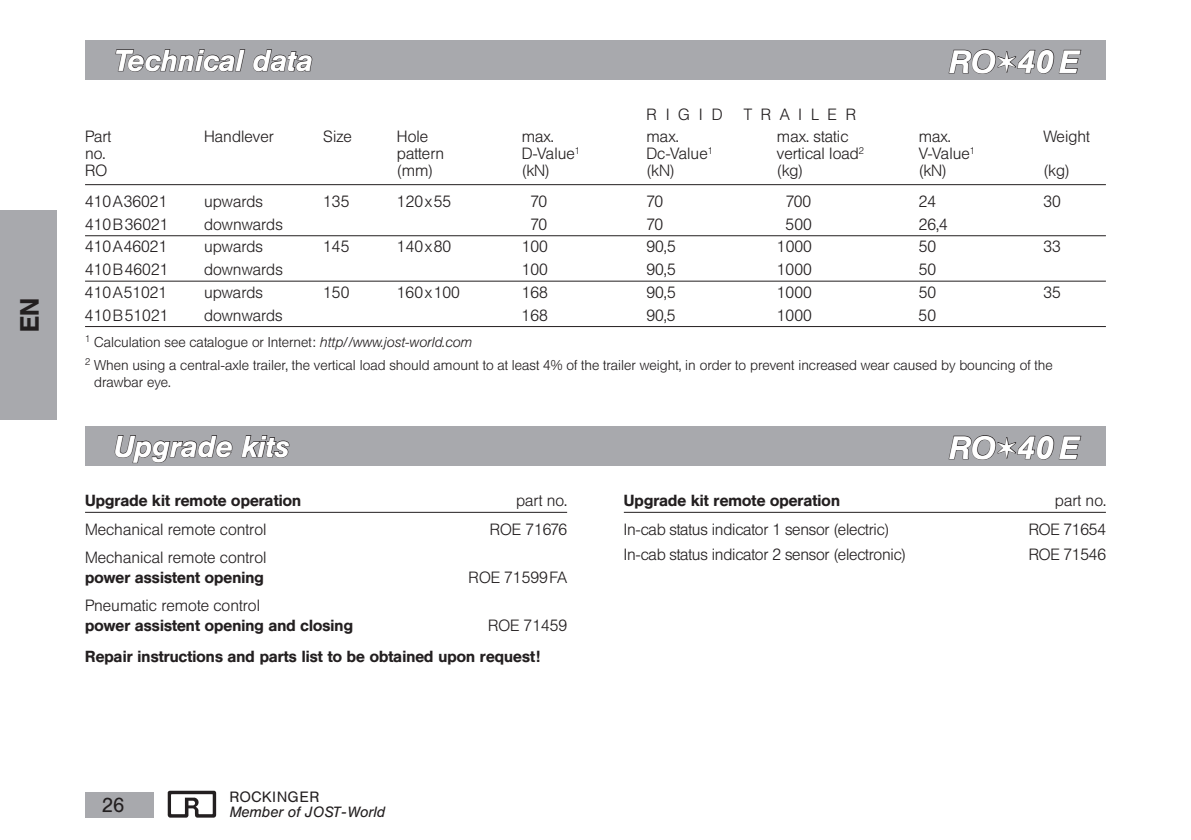
<style>
.page{position:relative;width:1191px;height:840px;background:#fff}
.page>*{position:absolute;margin:0;border:0;box-sizing:border-box;transform-origin:0 0}
.t1{font:italic 500 32px "HE10";letter-spacing:.025em;color:#fff}
.t2{font:italic 500 29.8px "HE10";letter-spacing:.025em;color:#fff}
.t3{font:500 26.4px "HE10";color:#231f20}
.t4{font:20px "HE10";color:#231f20}
.t5{font:300 16px/19.8px "HE10";letter-spacing:.015em;color:#231f20}
.t6{font:500 16px/19.8px "HE10";letter-spacing:.015em;color:#231f20}
.t7{font:300 16px "HE10";letter-spacing:.55em;color:#231f20}
.t8{font:italic 14.8px "HE10";letter-spacing:.015em;color:#231f20}
.t9{font:14.8px "HE10";letter-spacing:.05em;color:#231f20}
.t10{font:300 14px/22.6px "HE10";letter-spacing:.015em;color:#231f20}
.s1{font-family:"ZA15 No 100";font-weight:400;font-style:normal;font-size:24px}
.s2{font-style:italic}
.s3{font-weight:500}
.s4{font-weight:300}
</style>
<div class="page">
<div style="left:85px;top:791px;width:68px;height:25px;background:#a8a9ad"></div>
<img style="left:167px;top:790px;width:49px;height:28px">
<div style="left:85px;top:40px;width:1021px;height:39px;background:#a8a9ad"></div>
<svg style="left:115px;top:49px;width:131px;height:23px"></svg>
<svg style="left:253px;top:49px;width:60px;height:23px"></svg>
<svg style="left:948px;top:49px;width:134px;height:31px"></svg>
<hr style="left:85px;top:184px;width:1021px;height:1px;background:#231f20">
<hr style="left:85px;top:235px;width:1021px;height:1px;background:#231f20">
<hr style="left:85px;top:280px;width:1021px;height:1px;background:#231f20">
<hr style="left:85px;top:326px;width:1021px;height:1px;background:#231f20">
<hr style="left:85px;top:511px;width:482px;height:1px;background:#231f20">
<hr style="left:624px;top:511px;width:482px;height:1px;background:#231f20">
<div style="left:85px;top:425px;width:1021px;height:40px;background:#a8a9ad"></div>
<svg style="left:114px;top:425px;width:119px;height:41px"></svg>
<svg style="left:241px;top:435px;width:49px;height:23px"></svg>
<svg style="left:948px;top:326px;width:134px;height:187px"></svg>
<div style="left:0;top:210px;width:57px;height:210px;background:#a8a9ad"></div>
<p class="t3" style="left:14px;top:332px;width:36px;rotate:-90deg">EN</p>
<p class="t2" style="left:113px;top:43px;width:200px">Technical data</p>
<p class="t1" style="left:948px;top:43px;width:131px">RO<span class="s1">i</span>40 E</p>
<p class="t5" style="left:646px;top:105px;width:77px">RIGID</p>
<p class="t7" style="left:744px;top:105px;width:113px">TRAILER</p>
<p class="t5" style="left:85px;top:126px;width:28px">Part</p>
<p class="t5" style="left:204px;top:126px;width:71px">Handlever</p>
<p class="t5" style="left:323px;top:126px;width:30px">Size</p>
<p class="t5" style="left:397px;top:126px;width:33px">Hole</p>
<p class="t5" style="left:522px;top:126px;width:34px">max.</p>
<p class="t5" style="left:646px;top:126px;width:34px">max.</p>
<p class="t5" style="left:777px;top:126px;width:73px">max. static</p>
<p class="t5" style="left:918px;top:126px;width:34px">max.</p>
<p class="t5" style="left:1043px;top:126px;width:48px">Weight</p>
<p class="t5" style="left:85px;top:143px;width:22px">no.</p>
<p class="t5" style="left:397px;top:143px;width:48px">pattern</p>
<p class="t5" style="left:522px;top:143px;width:60px">D-Value<sup>1</sup></p>
<p class="t5" style="left:646px;top:143px;width:68px">Dc-Value<sup>1</sup></p>
<p class="t5" style="left:777px;top:143px;width:89px">vertical load<sup>2</sup></p>
<p class="t5" style="left:918px;top:143px;width:58px">V-Value<sup>1</sup></p>
<p class="t5" style="left:85px;top:160px;width:23px">RO</p>
<p class="t5" style="left:397px;top:160px;width:38px">(mm)</p>
<p class="t5" style="left:522px;top:160px;width:30px">(kN)</p>
<p class="t5" style="left:646px;top:160px;width:30px">(kN)</p>
<p class="t5" style="left:777px;top:160px;width:28px">(kg)</p>
<p class="t5" style="left:918px;top:160px;width:30px">(kN)</p>
<p class="t5" style="left:1043px;top:160px;width:28px">(kg)</p>
<p class="t5" style="left:85px;top:191px;width:84px">410A36021</p>
<p class="t5" style="left:204px;top:191px;width:60px">upwards</p>
<p class="t5" style="left:323px;top:191px;width:27px">135</p>
<p class="t5" style="left:397px;top:191px;width:56px">120x55</p>
<p class="t5" style="left:530px;top:191px;width:18px">70</p>
<p class="t5" style="left:646px;top:191px;width:18px">70</p>
<p class="t5" style="left:785px;top:191px;width:27px">700</p>
<p class="t5" style="left:918px;top:191px;width:19px">24</p>
<p class="t5" style="left:1043px;top:191px;width:19px">30</p>
<p class="t5" style="left:85px;top:214px;width:85px">410B36021</p>
<p class="t5" style="left:204px;top:214px;width:80px">downwards</p>
<p class="t5" style="left:530px;top:214px;width:18px">70</p>
<p class="t5" style="left:646px;top:214px;width:18px">70</p>
<p class="t5" style="left:785px;top:214px;width:27px">500</p>
<p class="t5" style="left:918px;top:214px;width:31px">26,4</p>
<p class="t5" style="left:85px;top:237px;width:84px">410A46021</p>
<p class="t5" style="left:204px;top:237px;width:60px">upwards</p>
<p class="t5" style="left:323px;top:237px;width:27px">145</p>
<p class="t5" style="left:397px;top:237px;width:56px">140x80</p>
<p class="t5" style="left:522px;top:237px;width:27px">100</p>
<p class="t5" style="left:646px;top:237px;width:31px">90,5</p>
<p class="t5" style="left:777px;top:237px;width:36px">1000</p>
<p class="t5" style="left:918px;top:237px;width:19px">50</p>
<p class="t5" style="left:1043px;top:237px;width:19px">33</p>
<p class="t5" style="left:85px;top:259px;width:85px">410B46021</p>
<p class="t5" style="left:204px;top:259px;width:80px">downwards</p>
<p class="t5" style="left:522px;top:259px;width:27px">100</p>
<p class="t5" style="left:646px;top:259px;width:31px">90,5</p>
<p class="t5" style="left:777px;top:259px;width:36px">1000</p>
<p class="t5" style="left:918px;top:259px;width:19px">50</p>
<p class="t5" style="left:85px;top:282px;width:84px">410A51021</p>
<p class="t5" style="left:204px;top:282px;width:60px">upwards</p>
<p class="t5" style="left:323px;top:282px;width:27px">150</p>
<p class="t5" style="left:397px;top:282px;width:64px">160x100</p>
<p class="t5" style="left:521px;top:282px;width:27px">168</p>
<p class="t5" style="left:646px;top:282px;width:31px">90,5</p>
<p class="t5" style="left:777px;top:282px;width:36px">1000</p>
<p class="t5" style="left:918px;top:282px;width:19px">50</p>
<p class="t5" style="left:1043px;top:282px;width:19px">35</p>
<p class="t5" style="left:85px;top:305px;width:85px">410B51021</p>
<p class="t5" style="left:204px;top:305px;width:80px">downwards</p>
<p class="t5" style="left:521px;top:305px;width:27px">168</p>
<p class="t5" style="left:646px;top:305px;width:31px">90,5</p>
<p class="t5" style="left:777px;top:305px;width:36px">1000</p>
<p class="t5" style="left:918px;top:305px;width:19px">50</p>
<p class="t10" style="left:85px;top:331px;width:969px"><sup>1</sup> Calculation see catalogue or Internet: <span class="s2">http//www.jost-world.com<br></span><sup>2</sup> When using a central-axle trailer, the vertical load should amount to at least 4% of the trailer weight, in order to prevent increased wear caused by bouncing of the</p>
<p class="t10" style="left:94px;top:370px;width:78px">drawbar eye.</p>
<p class="t2" style="left:113px;top:429px;width:176px">Upgrade kits</p>
<p class="t1" style="left:948px;top:429px;width:131px">RO<span class="s1">i</span>40 E</p>
<p class="t6" style="left:85px;top:490px;width:217px">Upgrade kit remote operation</p>
<p class="t5" style="left:516px;top:490px;width:52px">part no.</p>
<p class="t5" style="left:85px;top:519px;width:183px">Mechanical remote control</p>
<p class="t5" style="left:490px;top:519px;width:79px">ROE 71676</p>
<p class="t5" style="left:85px;top:547px;width:183px">Mechanical remote control <span class="s3">power assistent opening</span></p>
<p class="t5" style="left:468px;top:567px;width:100px">ROE 71599FA</p>
<p class="t6" style="left:85px;top:595px;width:269px"><span class="s4">Pneumatic remote control<br></span>power assistent opening and closing</p>
<p class="t6" style="left:85px;top:609px;width:483px;line-height:31.2px;text-indent:403px"><span class="s4">ROE 71459<br></span>Repair instructions and parts list to be obtained upon request!</p>
<p class="t6" style="left:624px;top:490px;width:217px">Upgrade kit remote operation</p>
<p class="t5" style="left:1055px;top:490px;width:52px">part no.</p>
<p class="t5" style="left:624px;top:519px;width:267px">In-cab status indicator 1 sensor (electric)</p>
<p class="t5" style="left:1028px;top:519px;width:79px">ROE 71654</p>
<p class="t5" style="left:624px;top:544px;width:284px">In-cab status indicator 2 sensor (electronic)</p>
<p class="t5" style="left:1028px;top:544px;width:79px">ROE 71546</p>
<p class="t4" style="left:102px;top:792px;width:24px">26</p>
<p class="t9" style="left:230px;top:788px;width:91px">ROCKINGER</p>
<p class="t8" style="left:230px;top:803px;width:157px">Member of JOST-World</p>
</div>
